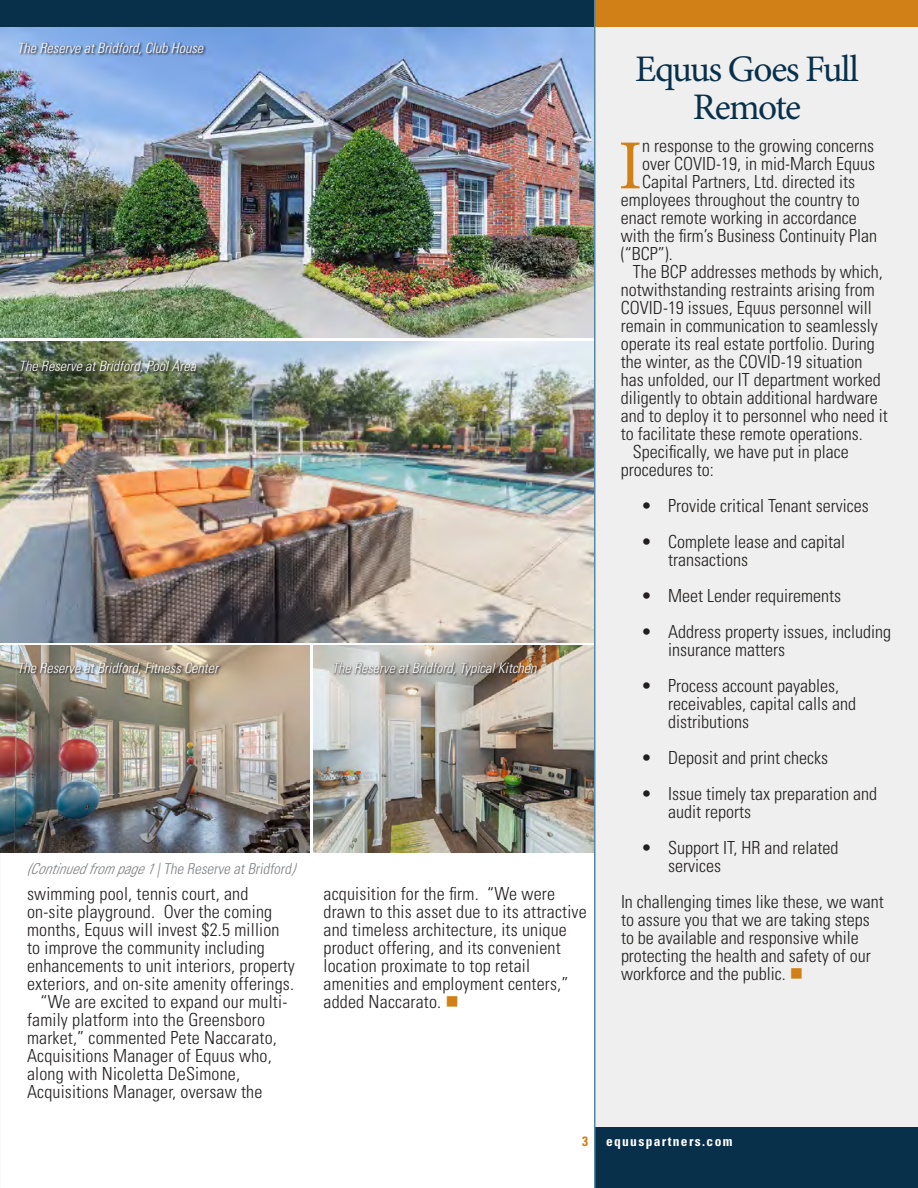
<style>
.page{position:relative;width:918px;height:1188px;background:#fff}
.page>*{position:absolute;margin:0;border:0;box-sizing:border-box;transform-origin:0 0}
.t1{font:70.35px "Minion Pro";color:#d08016}
.t2{font:37.5px/37.5px "Minion Pro";letter-spacing:-.04em;color:#09304b;text-align:center}
.Body{font:300 condensed 18px/18px "Univers LT Std";color:#231f20}
.t3{font:italic 300 condensed 15px "Univers LT Std";color:#808285}
.Photo_Caption{font:italic 300 condensed 14.25px "Univers LT Std";color:#fff}
.t4{font:700 condensed 13.5px "Univers LT Std";letter-spacing:.1em;color:#fff}
.t5{font:700 condensed 13.5px "Univers LT Std";color:#d08016}
.s1{font-style:inherit}
.s2{color:#d08016}
</style>
<div class="page">
<div style="left:596px;top:0;width:322px;height:1188px;background:#eeefee"></div>
<div style="left:0;top:0;width:918px;height:27px;background:#09304b"></div>
<div style="left:594px;top:0;width:324px;height:27px;background:#d08016"></div>
<div style="left:596px;top:1127px;width:322px;height:61px;background:#09304b"></div>
<img style="left:0;top:27px;width:594px;height:311px">
<img style="left:0;top:646px;width:309px;height:207px">
<img style="left:0;top:341px;width:594px;height:301px">
<img style="left:313px;top:646px;width:281px;height:207px">
<svg style="left:19px;top:42px;width:187px;height:15px;background:#7191c1"></svg>
<svg style="left:20px;top:360px;width:179px;height:15px;background:#5e6851"></svg>
<svg style="left:18px;top:662px;width:205px;height:15px;background:#8e8679"></svg>
<svg style="left:333px;top:662px;width:207px;height:17px;background:#979087"></svg>
<hr style="left:594px;top:0;width:2px;height:1188px;background:#5687a1">
<p class="Photo_Caption" style="left:17px;top:39px;width:187px">The Reserve at Bridford, Club House</p>
<p class="Photo_Caption" style="left:19px;top:357px;width:179px">The Reserve at Bridford, Pool Area</p>
<p class="Photo_Caption" style="left:17px;top:659px;width:202px">The Reserve at Bridford, Fitness Center</p>
<p class="Photo_Caption" style="left:332px;top:659px;width:206px">The Reserve at Bridford, Typical Kitchen</p>
<p class="t3" style="left:27px;top:860px;width:269px"><span class="s1">(Continued from page 1</span> |The Reserve atBridford<span class="s1">)</span></p>
<p class="Body" style="left:27px;top:885px;width:269px">swimming pool, tennis court, and on-site playground. Over the coming months, Equus will invest $2.5 million to improve the community including enhancements to unit interiors, property exteriors, and on-site amenity offerings.</p>
<p class="Body" style="left:27px;top:993px;width:262px;text-indent:14px">“We are excited to expand our multi&shy;family platform into the Greensboro market,” commented Pete Naccarato, Acquisitions Manager of Equus who, along with Nicoletta DeSimone, Acquisitions Manager, oversaw the</p>
<p class="Body" style="left:324px;top:885px;width:265px">acquisition for the firm. “We were drawn to this asset due to its attractive and timeless architecture, its unique product offering, and its convenient location proximate to top retail amenities and employment centers,” added Naccarato. <span class="s2">■</span></p>
<p class="t2" style="left:635px;top:51px;width:225px">Equus Goes Full<br>Remote</p>
<p class="t1" style="left:618px;top:119px;width:25px">I</p>
<p class="Body" style="left:642px;top:137px;width:233px">n response to the growing concerns</p>
<p class="Body" style="left:642px;top:155px;width:234px">over COVID-19, in mid-March Equus</p>
<p class="Body" style="left:642px;top:173px;width:214px">Capital Partners, Ltd. directed its</p>
<p class="Body" style="left:621px;top:191px;width:240px">employees throughout the country to</p>
<p class="Body" style="left:621px;top:209px;width:237px">enact remote working in accordance</p>
<p class="Body" style="left:621px;top:227px;width:258px">with the firm’s Business Continuity Plan</p>
<p class="Body" style="left:621px;top:245px;width:53px">(“BCP”).</p>
<p class="Body" style="left:621px;top:263px;width:268px;text-indent:12px">The BCP addresses methods by which, notwithstanding restraints arising from COVID-19 issues, Equus personnel will remain in communication to seamlessly operate its real estate portfolio. During the winter, as the COVID-19 situation has unfolded, our IT department worked diligently to obtain additional hardware and to deploy it to personnel who need it to facilitate these remote operations.</p>
<p class="Body" style="left:621px;top:443px;width:229px;text-indent:12px">Specifically, we have put in place procedures to:</p>
<p class="Body" style="left:641px;top:497px;width:229px">• Provide critical Tenant services</p>
<p class="Body" style="left:668px;top:533px;width:178px;text-indent:-27px">• Complete lease and capital transactions</p>
<p class="Body" style="left:641px;top:587px;width:201px">• Meet Lender requirements</p>
<p class="Body" style="left:668px;top:623px;width:224px;text-indent:-27px">• Address property issues, including insurance matters</p>
<p class="Body" style="left:668px;top:677px;width:189px;text-indent:-27px">• Process account payables, receivables, capital calls and distributions</p>
<p class="Body" style="left:641px;top:749px;width:188px">• Deposit and print checks</p>
<p class="Body" style="left:668px;top:785px;width:210px;text-indent:-27px">• Issue timely tax preparation and audit reports</p>
<p class="Body" style="left:668px;top:839px;width:172px;text-indent:-27px">• Support IT, HR and related services</p>
<p class="Body" style="left:621px;top:893px;width:264px">In challenging times like these, we want to assure you that we are taking steps to be available and responsive while protecting the health and safety of our workforce and the public. <span class="s2">■</span></p>
<p class="t5" style="left:582px;top:1133px;width:7px">3</p>
<p class="t4" style="left:606px;top:1133px;width:128px">equuspartners.com</p>
</div>
